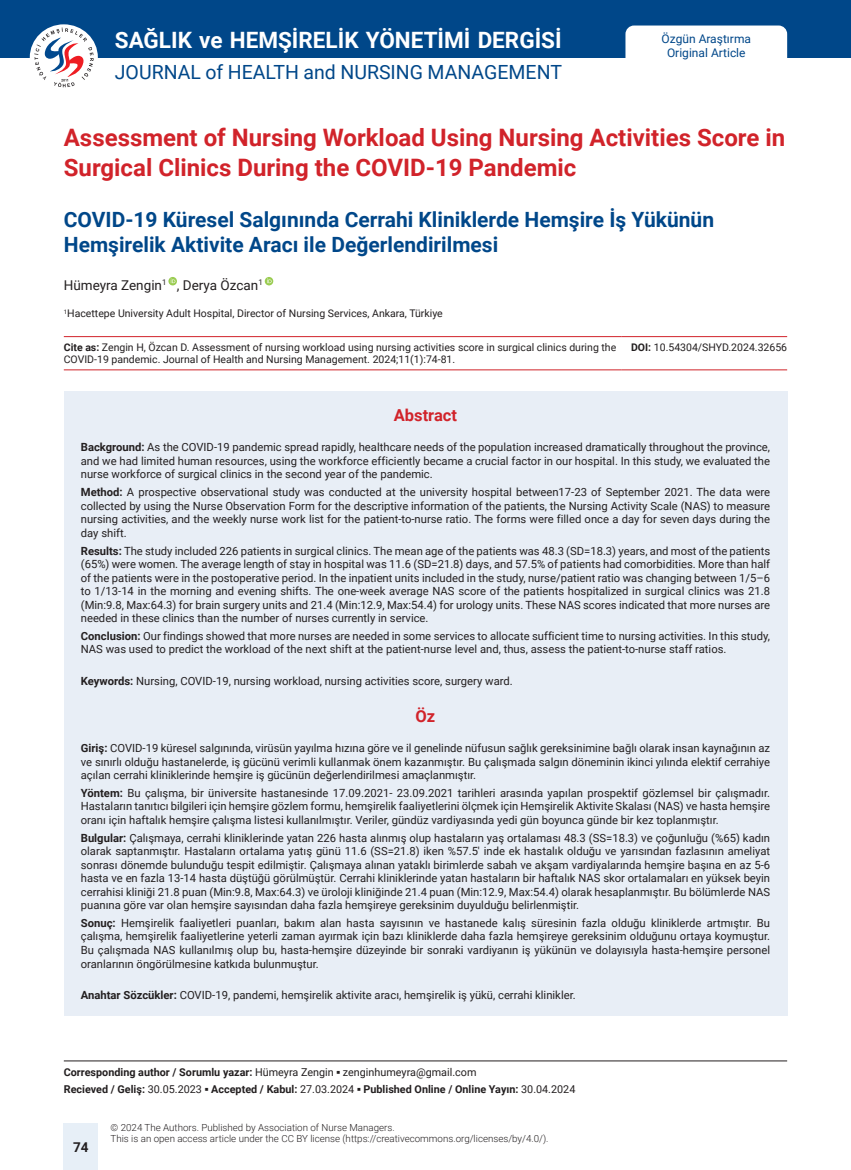
<style>
.page{position:relative;width:851px;height:1170px;background:#fff}
.page>*{position:absolute;margin:0;border:0;box-sizing:border-box;transform-origin:0 0}
.Makale_Başlık_1{font:700 24px/30px "Roboto";color:#d1232a}
.t1{font:700 22.5px "Roboto";color:#fff}
.Makale_Başlık_2{font:700 21px/25.5px "Roboto";color:#004789}
.t2{font:19.5px "Roboto";color:#004789}
.Öz_başlık{font:700 16.5px "Roboto";color:#d1232a}
.Yazarlar{font:13.5px "Roboto";color:#231f20}
.t3{font:700 13.5px "Roboto";color:#231f20}
.t4{font:12px/14.4px "Roboto";color:#004789;text-align:center}
.Öz{font:11.25px/13.5px "Roboto";color:#231f20;text-align:justify}
.Anahtar_kelimeler{font:11.25px "Roboto";color:#231f20}
.Gelis-Kabul_Tarihleri{font:700 10.8px "Roboto";color:#231f20}
.Correspending_author{font:10.8px "Roboto";color:#231f20}
.Atıf{font:10.5px/12.6px "Roboto";color:#231f20}
.Yazar_Kurum{font:10.5px "Roboto";color:#231f20}
.Cite-as-doi{font:10.5px "Roboto";color:#231f20}
.t5{font:300 9.75px/11.7px "Roboto";color:#231f20}
.s1{font-weight:700}
.s2{font-family:"Palatino Linotype";font-weight:700}
.s3{font-weight:400}
.s4{font-family:"Palatino Linotype"}
</style>
<div class="page">
<div style="left:0;top:0;width:850px;height:57px;background:#004789"></div>
<div style="left:30px;top:24px;width:68px;height:66px;background:#fff;border-radius:50%"></div>
<svg style="left:34px;top:28px;width:60px;height:59px"></svg>
<div style="left:625px;top:26px;width:162px;height:32px;background:#fff"></div>
<div style="left:64px;top:1123px;width:34px;height:46px;background:#e7eff7"></div>
<svg style="left:168px;top:277px;width:9px;height:8px"></svg>
<svg style="left:171px;top:278px;width:4px;height:5px"></svg>
<svg style="left:265px;top:277px;width:8px;height:8px"></svg>
<svg style="left:267px;top:278px;width:4px;height:5px"></svg>
<hr style="left:64px;top:336px;width:557px;height:1px;background:#d1232a">
<hr style="left:621px;top:336px;width:166px;height:1px;background:#d1232a">
<hr style="left:64px;top:369px;width:557px;height:1px;background:#d1232a">
<hr style="left:621px;top:369px;width:166px;height:1px;background:#d1232a">
<div style="left:64px;top:391px;width:723px;height:624px;background:#e8eef6"></div>
<hr style="left:64px;top:1060px;width:723px;height:1px;background:#231f20">
<h2 class="t1" style="left:115px;top:24px;width:448px">SAĞLIK ve HEMŞİRELİK YÖNETİMİ DERGİSİ</h2>
<h3 class="t2" style="left:115px;top:58px;width:448px">JOURNAL of HEALTH and NURSING MANAGEMENT</h3>
<p class="t4" style="left:661px;top:31px;width:91px">Özgün Araştırma<br>Original Article</p>
<p class="Makale_Başlık_1" style="left:64px;top:121px;width:723px">Assessment of Nursing Workload Using Nursing Activities Score in<br>Surgical Clinics During the COVID-19 Pandemic</p>
<p class="Makale_Başlık_2" style="left:64px;top:206px;width:651px">COVID-19 Küresel Salgınında Cerrahi Kliniklerde Hemşire İş Yükünün<br>Hemşirelik Aktivite Aracı ile Değerlendirilmesi</p>
<p class="Yazarlar" style="left:64px;top:275px;width:200px">Hümeyra Zengin<sup>1</sup> , Derya Özcan<sup>1</sup></p>
<p class="Yazar_Kurum" style="left:64px;top:306px;width:380px"><sup>1</sup>Hacettepe University Adult Hospital, Director of Nursing Services, Ankara, Türkiye</p>
<p class="Atıf" style="left:64px;top:340px;width:554px"><span class="s1">Cite as:</span> Zengin H, Özcan D. Assessment of nursing workload using nursing activities score in surgical clinics during the<br>COVID-19 pandemic. Journal of Health and Nursing Management. 2024;11(1):74-81.</p>
<p class="Cite-as-doi" style="left:631px;top:340px;width:157px"><span class="s1">DOI:</span> 10.54304/SHYD.2024.32656</p>
<p class="Öz_başlık" style="left:394px;top:403px;width:65px">Abstract</p>
<p class="Öz" style="left:81px;top:440px;width:690px"><span class="s1">Background:</span> As the COVID-19 pandemic spread rapidly, healthcare needs of the population increased dramatically throughout the province, and we had limited human resources, using the workforce efficiently became a crucial factor in our hospital. In this study, we evaluated the nurse workforce of surgical clinics in the second year of the pandemic.</p>
<p class="Öz" style="left:81px;top:485px;width:690px"><span class="s1">Method:</span> A prospective observational study was conducted at the university hospital between17-23 of September 2021. The data were collected by using the Nurse Observation Form for the descriptive information of the patients, the Nursing Activity Scale (NAS) to measure nursing activities, and the weekly nurse work list for the patient-to-nurse ratio. The forms were filled once a day for seven days during the day shift.</p>
<p class="Öz" style="left:81px;top:543px;width:690px"><span class="s1">Results:</span> The study included 226 patients in surgical clinics. The mean age of the patients was 48.3 (SD=18.3) years, and most of the patients (65%) were women. The average length of stay in hospital was 11.6 (SD=21.8) days, and 57.5% of patients had comorbidities. More than half of the patients were in the postoperative period. In the inpatient units included in the study, nurse/patient ratio was changing between 1/5–6 to 1/13-14 in the morning and evening shifts. The one-week average NAS score of the patients hospitalized in surgical clinics was 21.8 (Min:9.8, Max:64.3) for brain surgery units and 21.4 (Min:12.9, Max:54.4) for urology units. These NAS scores indicated that more nurses are needed in these clinics than the number of nurses currently in service.</p>
<p class="Öz" style="left:81px;top:628px;width:690px"><span class="s1">Conclusion:</span> Our findings showed that more nurses are needed in some services to allocate sufficient time to nursing activities. In this study,<br>NAS was used to predict the workload of the next shift at the patient-nurse level and, thus, assess the patient-to-nurse staff ratios.</p>
<p class="Anahtar_kelimeler" style="left:81px;top:672px;width:433px"><span class="s1">Keywords:</span> Nursing, COVID-19, nursing workload, nursing activities score, surgery ward.</p>
<p class="Öz_başlık" style="left:415px;top:704px;width:21px">Öz</p>
<p class="Öz" style="left:81px;top:740px;width:690px"><span class="s1">Giriş:</span> COVID-19 küresel salgınında, virüsün yayılma hızına göre ve il genelinde nüfusun sağlık gereksinimine bağlı olarak insan kaynağının az ve sınırlı olduğu hastanelerde, iş gücünü verimli kullanmak önem kazanmıştır. Bu çalışmada salgın döneminin ikinci yılında elektif cerrahiye açılan cerrahi kliniklerinde hemşire iş gücünün değerlendirilmesi amaçlanmıştır.</p>
<p class="Öz" style="left:81px;top:785px;width:690px"><span class="s1">Yöntem:</span> Bu çalışma, bir üniversite hastanesinde 17.09.2021- 23.09.2021 tarihleri arasında yapılan prospektif gözlemsel bir çalışmadır.<br>Hastaların tanıtıcı bilgileri için hemşire gözlem formu, hemşirelik faaliyetlerini ölçmek için Hemşirelik Aktivite Skalası (NAS) ve hasta hemşire oranı için haftalık hemşire çalışma listesi kullanılmıştır. Veriler, gündüz vardiyasında yedi gün boyunca günde bir kez toplanmıştır.</p>
<p class="Öz" style="left:81px;top:830px;width:690px"><span class="s1">Bulgular:</span> Çalışmaya, cerrahi kliniklerinde yatan 226 hasta alınmış olup hastaların yaş ortalaması 48.3 (SS=18.3) ve çoğunluğu (%65) kadın olarak saptanmıştır. Hastaların ortalama yatış günü 11.6 (SS=21.8) iken %57.5' inde ek hastalık olduğu ve yarısından fazlasının ameliyat sonrası dönemde bulunduğu tespit edilmiştir. Çalışmaya alınan yataklı birimlerde sabah ve akşam vardiyalarında hemşire başına en az 5-6 hasta ve en fazla 13-14 hasta düştüğü görülmüştür. Cerrahi kliniklerinde yatan hastaların bir haftalık NAS skor ortalamaları en yüksek beyin cerrahisi kliniği 21.8 puan (Min:9.8, Max:64.3) ve üroloji kliniğinde 21.4 puan (Min:12.9, Max:54.4) olarak hesaplanmıştır. Bu bölümlerde NAS puanına göre var olan hemşire sayısından daha fazla hemşireye gereksinim duyulduğu belirlenmiştir.</p>
<p class="Öz" style="left:81px;top:915px;width:690px"><span class="s1">Sonuç:</span> Hemşirelik faaliyetleri puanları, bakım alan hasta sayısının ve hastanede kalış süresinin fazla olduğu kliniklerde artmıştır. Bu çalışma, hemşirelik faaliyetlerine yeterli zaman ayırmak için bazı kliniklerde daha fazla hemşireye gereksinim olduğunu ortaya koymuştur.<br>Bu çalışmada NAS kullanılmış olup bu, hasta-hemşire düzeyinde bir sonraki vardiyanın iş yükünün ve dolayısıyla hasta-hemşire personel oranlarının öngörülmesine katkıda bulunmuştur.</p>
<p class="Anahtar_kelimeler" style="left:81px;top:986px;width:496px"><span class="s1">Anahtar Sözcükler:</span> COVID-19, pandemi, hemşirelik aktivite aracı, hemşirelik iş yükü, cerrahi klinikler.</p>
<p class="Correspending_author" style="left:64px;top:1064px;width:414px"><span class="s1">Corresponding author / Sorumlu yazar:</span> Hümeyra Zengin <span class="s2">▪</span> zenginhumeyra@gmail.com</p>
<p class="Gelis-Kabul_Tarihleri" style="left:64px;top:1081px;width:513px">Recieved / Geliş: <span class="s3">30.05.2023</span> <span class="s4">▪</span> Accepted / Kabul: <span class="s3">27.03.2024</span> <span class="s4">▪</span> Published Online / Online Yayın: <span class="s3">30.04.2024</span></p>
<p class="t3" style="left:73px;top:1137px;width:17px">74</p>
<p class="t5" style="left:111px;top:1120px;width:439px">© 2024 The Authors. Published by Association of Nurse Managers.<br>This is an open access article under the CC BY license (https://creativecommons.org/licenses/by/4.0/).</p>
</div>
